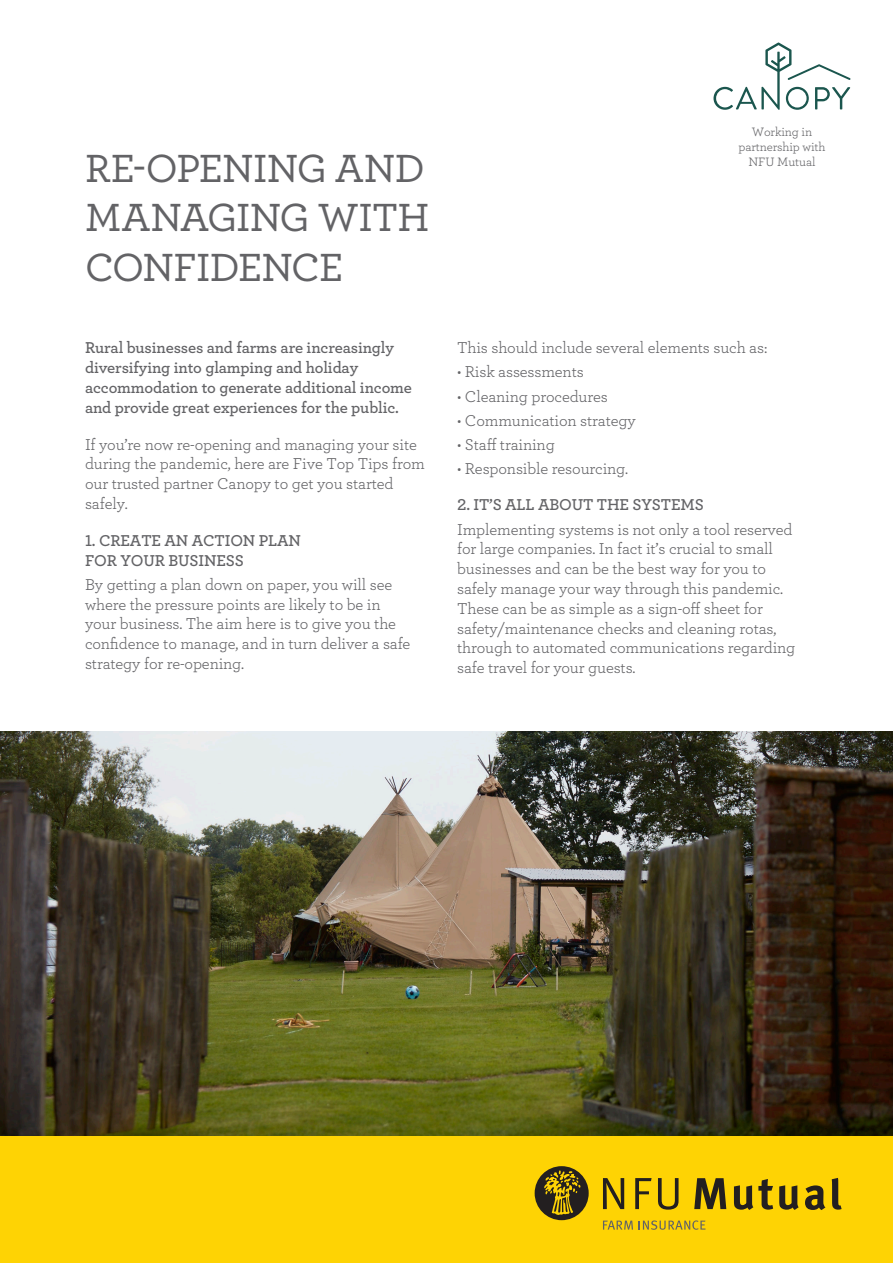
<style>
.page{position:relative;width:893px;height:1263px;background:#fff}
.page>*{position:absolute;margin:0;border:0;box-sizing:border-box;transform-origin:0 0}
.t1{font:500 41.25px "Archer";letter-spacing:-.02em;color:#636366}
.MAIN_BODY_COPY{font:16.5px/19.8px "Archer";letter-spacing:-.01em;color:#636366}
.MAIN_BODY_COPY-2{font:600 16.5px/19.8px "Archer";letter-spacing:-.01em;color:#636366}
.MAIN_BODY_COPY-3{font:12.75px/15.3px "Archer";letter-spacing:-.01em;color:#636366;text-align:center}
</style>
<div class="page">
<div style="left:0;top:1135px;width:893px;height:128px;background:#fed304"></div>
<svg style="left:603px;top:1178px;width:21px;height:31px"></svg>
<svg style="left:635px;top:1178px;width:17px;height:31px"></svg>
<svg style="left:658px;top:1178px;width:20px;height:31px"></svg>
<svg style="left:694px;top:1178px;width:32px;height:31px"></svg>
<svg style="left:734px;top:1179px;width:39px;height:31px"></svg>
<svg style="left:779px;top:1185px;width:20px;height:25px"></svg>
<svg style="left:805px;top:1185px;width:20px;height:25px"></svg>
<svg style="left:832px;top:1178px;width:10px;height:31px"></svg>
<div style="left:535px;top:1166px;width:54px;height:54px;background:#231f20;border-radius:50%"></div>
<svg style="left:544px;top:1170px;width:37px;height:45px"></svg>
<svg style="left:603px;top:1220px;width:30px;height:9px"></svg>
<svg style="left:639px;top:1220px;width:66px;height:10px"></svg>
<img style="left:0;top:731px;width:893px;height:404px">
<svg style="left:713px;top:43px;width:137px;height:67px"></svg>
<p class="t1" style="left:85px;top:138px;width:341px">RE-OPENING AND</p>
<p class="t1" style="left:85px;top:188px;width:346px">MANAGING WITH</p>
<p class="t1" style="left:85px;top:237px;width:260px">CONFIDENCE</p>
<p class="MAIN_BODY_COPY-2" style="left:85px;top:337px;width:328px">Rural businesses and farms are increasingly diversifying into glamping and holiday accommodation to generate additional income and provide great experiences for the public.</p>
<p class="MAIN_BODY_COPY" style="left:85px;top:433px;width:341px">If you’re now re-opening and managing your site during the pandemic, here are Five Top Tips from our trusted partner Canopy to get you started safely.</p>
<p class="MAIN_BODY_COPY-2" style="left:85px;top:529px;width:217px">1. CREATE AN ACTION PLAN<br>FOR YOUR BUSINESS</p>
<p class="MAIN_BODY_COPY" style="left:85px;top:573px;width:327px">By getting a plan down on paper, you will see where the pressure points are likely to be in your business. The aim here is to give you the confidence to manage, and in turn deliver a safe strategy for re-opening.</p>
<p class="MAIN_BODY_COPY-3" style="left:738px;top:123px;width:89px">Working in partnership with<br>NFU Mutual</p>
<p class="MAIN_BODY_COPY" style="left:457px;top:337px;width:312px">This should include several elements such as:</p>
<p class="MAIN_BODY_COPY" style="left:457px;top:361px;width:128px">• Risk assessments</p>
<p class="MAIN_BODY_COPY" style="left:457px;top:385px;width:152px">• Cleaning procedures</p>
<p class="MAIN_BODY_COPY" style="left:457px;top:409px;width:180px">• Communication strategy</p>
<p class="MAIN_BODY_COPY" style="left:457px;top:433px;width:99px">• Staff training</p>
<p class="MAIN_BODY_COPY" style="left:457px;top:457px;width:173px">• Responsible resourcing.</p>
<p class="MAIN_BODY_COPY-2" style="left:457px;top:494px;width:248px">2. IT’S ALL ABOUT THE SYSTEMS</p>
<p class="MAIN_BODY_COPY" style="left:457px;top:518px;width:340px">Implementing systems is not only a tool reserved for large companies. In fact it’s crucial to small businesses and can be the best way for you to safely manage your way through this pandemic.<br>These can be as simple as a sign-off sheet for safety/maintenance checks and cleaning rotas, through to automated communications regarding safe travel for your guests.</p>
</div>
